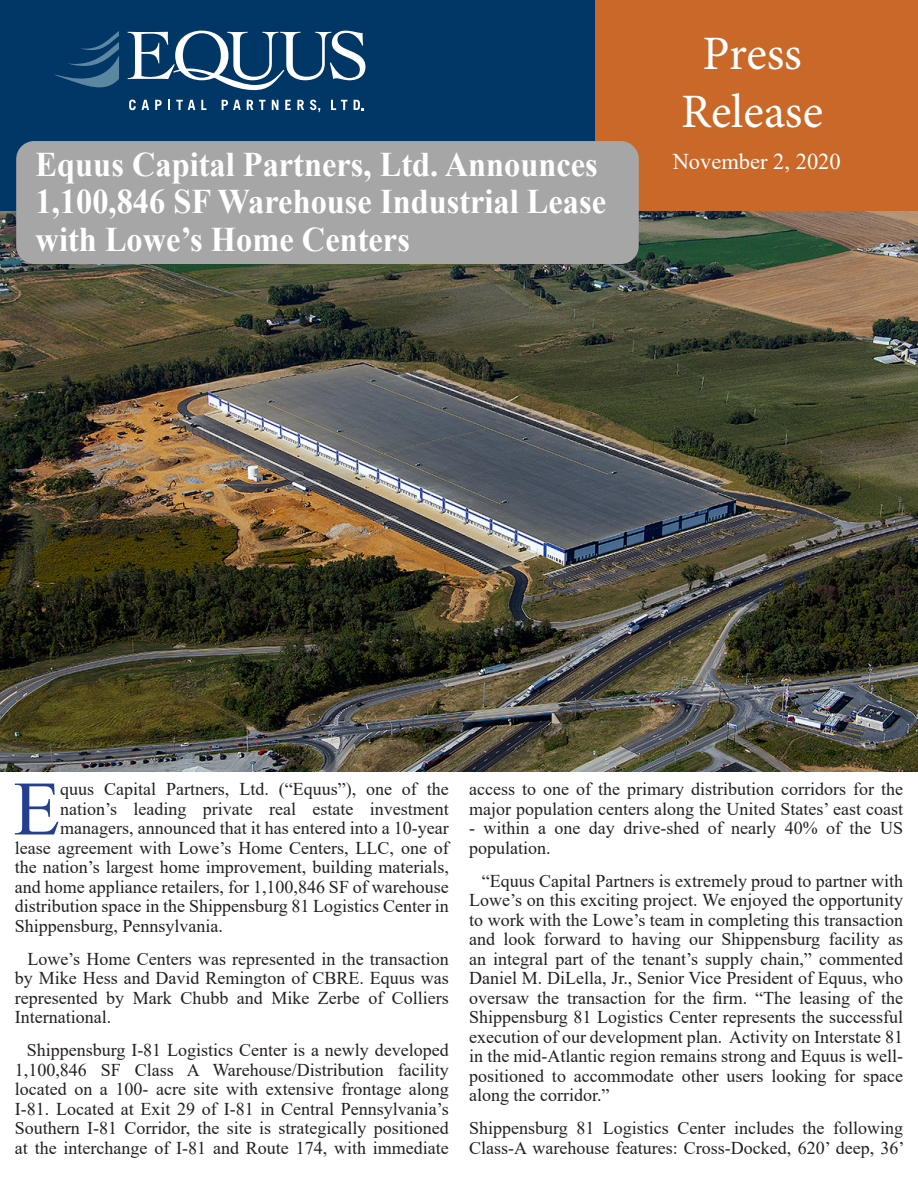
<style>
.page{position:relative;width:918px;height:1188px;background:#fff}
.page>*{position:absolute;margin:0;border:0;box-sizing:border-box;transform-origin:0 0}
.Drop_Cap{font:76.95px "Times New Roman";color:#253f8e}
.t1{font:48px "Minion Pro";color:#fff}
.t2{font:700 34.5px/37.5px "Times New Roman";color:#fff;scale:.94 1}
.t3{font:22.5px "Times New Roman";color:#fff}
.Drop_Cap-2{font:18px/19.5px "Times New Roman";color:#231f20;text-align:justify}
</style>
<div class="page">
<img style="left:0;top:210px;width:918px;height:562px">
<div style="left:0;top:0;width:700px;height:210px;background:#003767"></div>
<svg style="left:128px;top:31px;width:237px;height:59px"></svg>
<svg style="left:129px;top:100px;width:7px;height:10px"></svg>
<svg style="left:142px;top:100px;width:7px;height:10px"></svg>
<svg style="left:155px;top:100px;width:7px;height:10px"></svg>
<svg style="left:168px;top:100px;width:2px;height:10px"></svg>
<svg style="left:176px;top:100px;width:19px;height:10px"></svg>
<svg style="left:201px;top:100px;width:5px;height:10px"></svg>
<svg style="left:222px;top:100px;width:19px;height:10px"></svg>
<svg style="left:247px;top:100px;width:6px;height:10px"></svg>
<svg style="left:259px;top:100px;width:7px;height:10px"></svg>
<svg style="left:272px;top:100px;width:6px;height:10px"></svg>
<svg style="left:285px;top:100px;width:6px;height:10px"></svg>
<svg style="left:297px;top:100px;width:7px;height:10px"></svg>
<svg style="left:310px;top:100px;width:10px;height:12px"></svg>
<svg style="left:331px;top:100px;width:16px;height:10px"></svg>
<svg style="left:354px;top:100px;width:10px;height:10px"></svg>
<svg style="left:54px;top:31px;width:65px;height:57px"></svg>
<div style="left:595px;top:0;width:323px;height:210px;background:#ca6829"></div>
<div style="left:16px;top:141px;width:623px;height:123px;background:#a6a6a6;border-radius:18px"></div>
<p class="t2" style="left:36px;top:144px;width:609px">Equus Capital Partners, Ltd. Announces<br>1,100,846 SF Warehouse Industrial Lease with Lowe’s Home Centers</p>
<p class="t1" style="left:703px;top:22px;width:101px">Press</p>
<p class="t1" style="left:681px;top:79px;width:144px">Release</p>
<p class="t3" style="left:673px;top:145px;width:170px">November 2, 2020</p>
<p class="Drop_Cap" style="left:13px;top:754px;width:48px">E</p>
<p class="Drop_Cap-2" style="left:60px;top:779px;width:390px">quus Capital Partners, Ltd. (“Equus”), one of the</p>
<p class="Drop_Cap-2" style="left:60px;top:799px;width:390px">nation’s leading private real estate investment</p>
<p class="Drop_Cap-2" style="left:60px;top:818px;width:390px">managers, announced that it has entered into a 10-year</p>
<p class="Drop_Cap-2" style="left:15px;top:838px;width:436px">lease agreement with Lowe’s Home Centers, LLC, one of</p>
<p class="Drop_Cap-2" style="left:15px;top:857px;width:436px">the nation’s largest home improvement, building materials,</p>
<p class="Drop_Cap-2" style="left:15px;top:877px;width:436px">and home appliance retailers, for 1,100,846 SF of warehouse</p>
<p class="Drop_Cap-2" style="left:15px;top:896px;width:436px">distribution space in the Shippensburg 81 Logistics Center in</p>
<p class="Drop_Cap-2" style="left:15px;top:916px;width:210px">Shippensburg, Pennsylvania.</p>
<p class="Drop_Cap-2" style="left:15px;top:949px;width:436px;text-indent:12px">Lowe’s Home Centers was represented in the transaction by Mike Hess and David Remington of CBRE. Equus was represented by Mark Chubb and Mike Zerbe of Colliers International.</p>
<p class="Drop_Cap-2" style="left:15px;top:1040px;width:436px;text-indent:12px">Shippensburg I-81 Logistics Center is a newly developed 1,100,846 SF Class A Warehouse/Distribution facility located on a 100- acre site with extensive frontage along I-81. Located at Exit 29 of I-81 in Central Pennsylvania’s Southern I-81 Corridor, the site is strategically positioned at the interchange of I-81 and Route 174, with immediate</p>
<p class="Drop_Cap-2" style="left:469px;top:779px;width:436px">access to one of the primary distribution corridors for the major population centers along the United States’ east coast</p>
<p class="Drop_Cap-2" style="left:469px;top:818px;width:435px">- within a one day drive-shed of nearly 40% of the US population.</p>
<p class="Drop_Cap-2" style="left:469px;top:871px;width:436px;text-indent:13px">“Equus Capital Partners is extremely proud to partner with Lowe’s on this exciting project. We enjoyed the opportunity to work with the Lowe’s team in completing this transaction and look forward to having our Shippensburg facility as an integral part of the tenant’s supply chain,” commented Daniel M. DiLella, Jr., Senior Vice President of Equus, who oversaw the transaction for the firm. “The leasing of the Shippensburg 81 Logistics Center represents the successful execution of our development plan. Activity on Interstate 81 in the mid-Atlantic region remains strong and Equus is well&shy;positioned to accommodate other users looking for space along the corridor.”</p>
<p class="Drop_Cap-2" style="left:469px;top:1118px;width:437px">Shippensburg 81 Logistics Center includes the following<br>Class-A warehouse features: Cross-Docked, 620’ deep, 36’</p>
</div>
